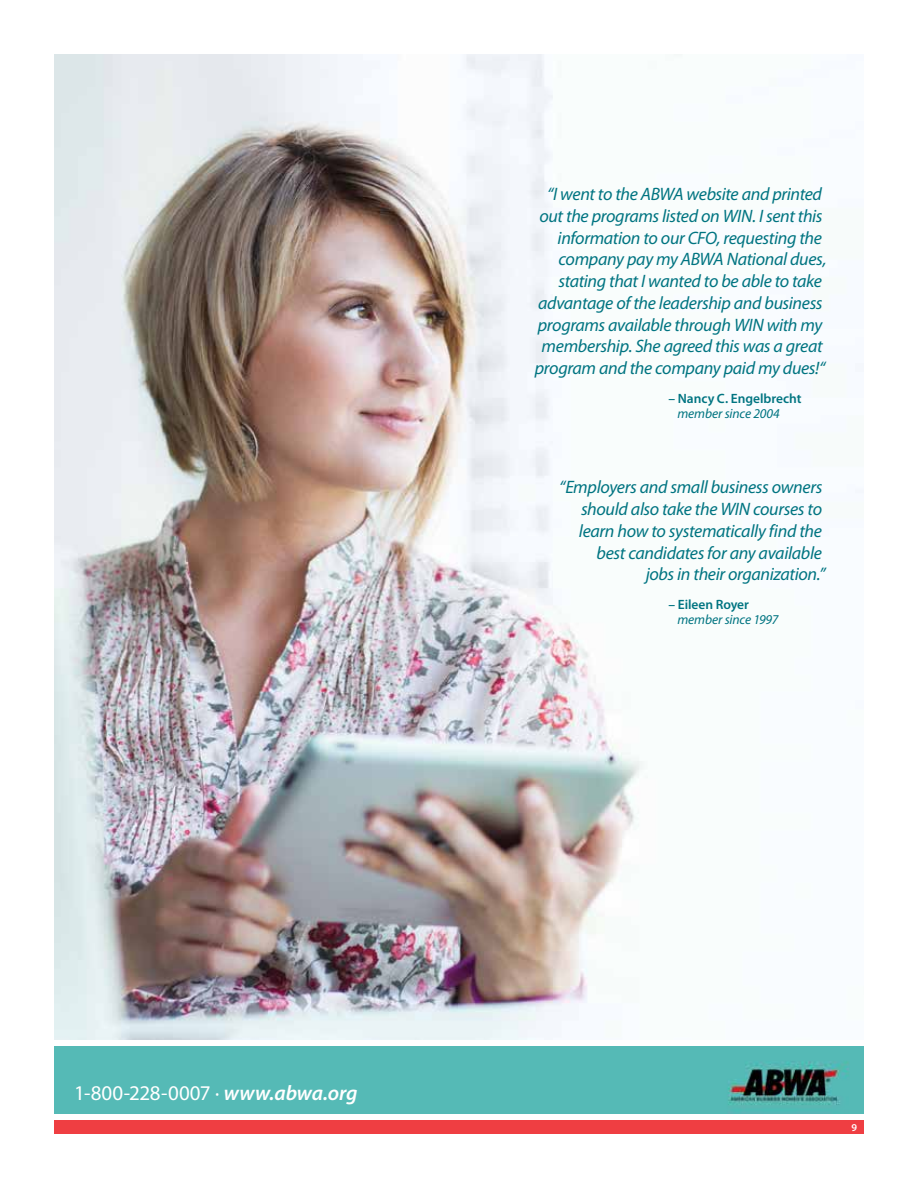
<style>
.page{position:relative;width:918px;height:1188px;background:#fff}
.page>*{position:absolute;margin:0;border:0;box-sizing:border-box;transform-origin:0 0}
.t1{font:21px "Myriad Pro";color:#fff}
.t2{font:italic 18px/21.8px "Myriad Pro";letter-spacing:-.02em;color:#007481;text-align:right}
.t3{font:600 13.5px "Myriad Pro";letter-spacing:-.005em;color:#007481}
.t4{font:italic 13.5px "Myriad Pro";letter-spacing:-.01em;color:#007481}
.t5{font:600 10.5px "Myriad Pro";color:#fff}
.s1{font-weight:600;font-style:italic}
</style>
<div class="page">
<div style="left:54px;top:1046px;width:810px;height:68px;background:#55bab6"></div>
<div style="left:54px;top:1120px;width:810px;height:14px;background:#ef3e42"></div>
<img style="left:54px;top:54px;width:810px;height:986px">
<p class="t2" style="left:535px;top:183px;width:293px">“I went to the ABWA website and printed out the programs listed on WIN. I sent this information to our CFO, requesting the company pay my ABWA National dues, stating that I wanted to be able to take advantage of the leadership and business programs available through WIN with my membership. She agreed this was a great program and the company paid my dues!“</p>
<p class="t3" style="left:669px;top:390px;width:134px">– Nancy C. Engelbrecht</p>
<p class="t4" style="left:677px;top:405px;width:104px">member since 2004</p>
<p class="t2" style="left:559px;top:476px;width:268px">“Employers and small business owners should also take the WIN courses to learn how to systematically find the best candidates for any available<br>jobs in their organization.”</p>
<p class="t3" style="left:669px;top:596px;width:82px">– Eileen Royer</p>
<p class="t4" style="left:677px;top:611px;width:102px">member since 1997</p>
<p class="t1" style="left:74px;top:1080px;width:285px">1-800-228-0007 · <span class="s1">www.abwa.org</span></p>
<p class="t5" style="left:852px;top:1121px;width:7px">9</p>
</div>
